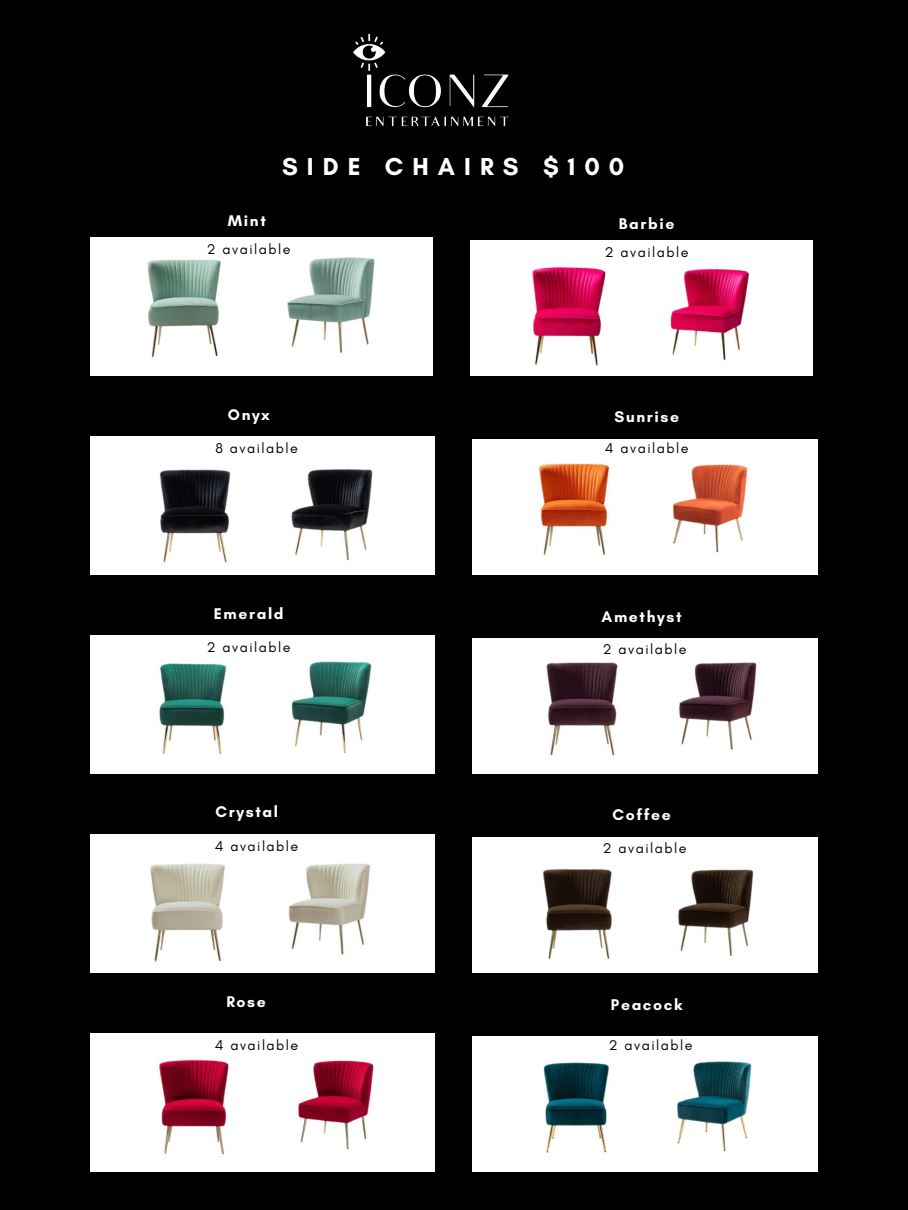
<style>
.page{position:relative;width:908px;height:1210px;background:#fff}
.page>*{position:absolute;margin:0;border:0;box-sizing:border-box;transform-origin:0 0}
.t1{font:700 25.02px "Glacial Indifference";letter-spacing:.36em;color:#fff}
.t2{font:700 15.75px "Glacial Indifference";letter-spacing:.1em;color:#fff}
.t3{font:14.35px "Glacial Indifference";letter-spacing:.1em;color:#000}
</style>
<div class="page">
<div style="left:0;top:0;width:907px;height:1210px;background:#000"></div>
<img style="left:353px;top:33px;width:156px;height:94px">
<img style="left:90px;top:238px;width:342px;height:137px">
<img style="left:90px;top:835px;width:345px;height:137px">
<img style="left:472px;top:837px;width:345px;height:135px">
<img style="left:90px;top:1034px;width:345px;height:137px">
<img style="left:472px;top:1036px;width:345px;height:135px">
<img style="left:470px;top:240px;width:342px;height:135px">
<img style="left:90px;top:437px;width:345px;height:137px">
<img style="left:472px;top:439px;width:345px;height:135px">
<img style="left:90px;top:636px;width:345px;height:137px">
<img style="left:472px;top:638px;width:345px;height:135px">
<p class="t1" style="left:282px;top:152px;width:343px">SIDE CHAIRS $100</p>
<h2 class="t2" style="left:228px;top:211px;width:39px">Mint</h2>
<p class="t2" style="left:618px;top:214px;width:57px">Barbie</p>
<p class="t3" style="left:207px;top:240px;width:85px">2 available</p>
<h2 class="t3" style="left:604px;top:244px;width:85px">2 available</h2>
<p class="t2" style="left:228px;top:405px;width:43px">Onyx</p>
<h2 class="t2" style="left:614px;top:407px;width:66px">Sunrise</h2>
<p class="t3" style="left:215px;top:439px;width:84px">8 available</p>
<h2 class="t3" style="left:604px;top:439px;width:85px">4 available</h2>
<p class="t2" style="left:214px;top:604px;width:71px">Emerald</p>
<h2 class="t2" style="left:601px;top:606px;width:81px">Amethyst</h2>
<h2 class="t3" style="left:207px;top:638px;width:85px">2 available</h2>
<p class="t3" style="left:602px;top:641px;width:85px">2 available</p>
<p class="t2" style="left:215px;top:802px;width:64px">Crystal</p>
<p class="t3" style="left:215px;top:837px;width:85px">4 available</p>
<p class="t2" style="left:226px;top:992px;width:41px">Rose</p>
<h2 class="t2" style="left:612px;top:804px;width:60px">Coffee</h2>
<p class="t3" style="left:602px;top:839px;width:85px">2 available</p>
<h2 class="t2" style="left:610px;top:995px;width:73px">Peacock</h2>
<p class="t3" style="left:215px;top:1036px;width:85px">4 available</p>
<p class="t3" style="left:608px;top:1036px;width:85px">2 available</p>
</div>
